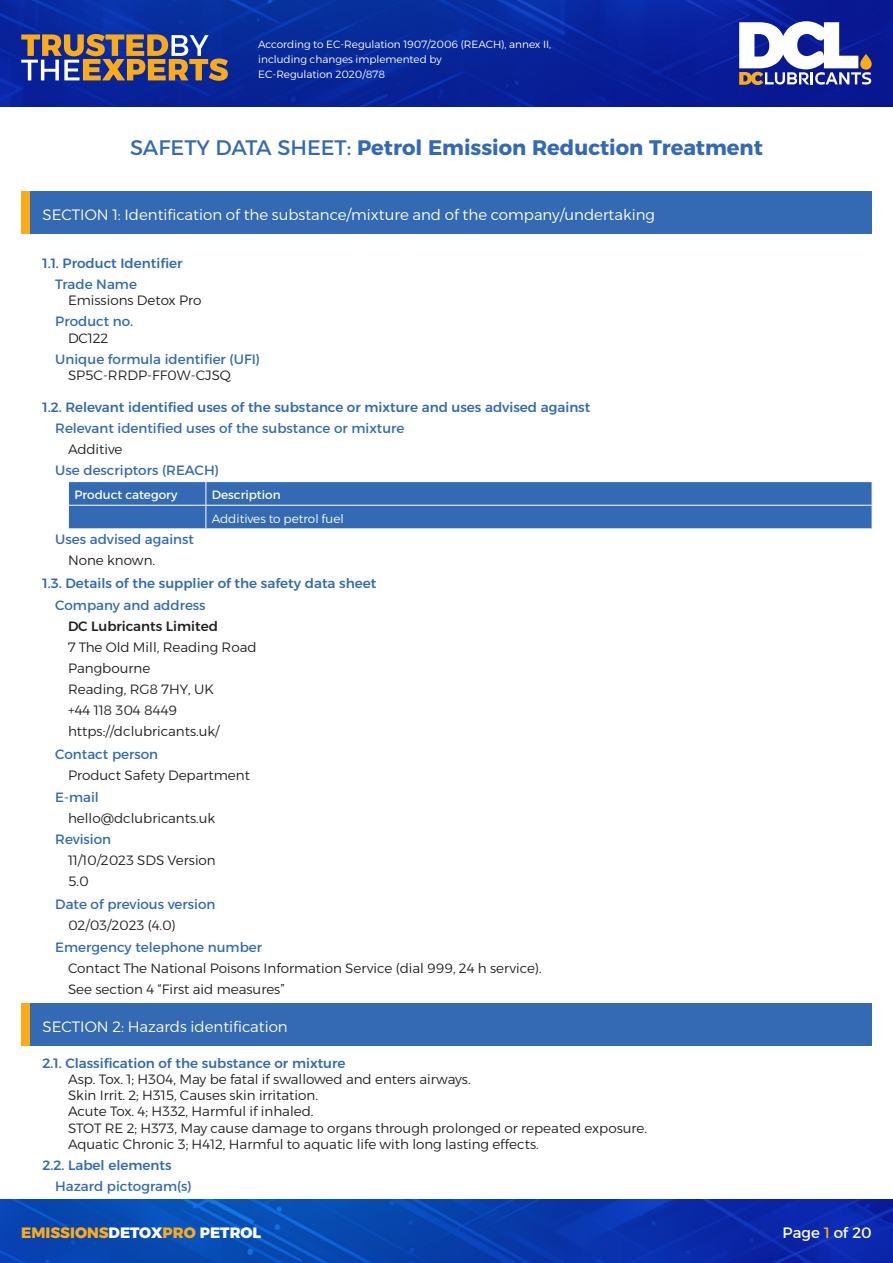
<style>
.page{position:relative;width:893px;height:1263px;background:#fff}
.page>*{position:absolute;margin:0;border:0;box-sizing:border-box;transform-origin:0 0}
.t1{font:700 21px "Alexandria";color:#336ab3}
.t2{font:300 15px "Alexandria";color:#fff}
.t3{font:800 15px "Alexandria";color:#faab19}
.t4{font:15px "Alexandria";color:#fff}
.t5{font:300 13.5px/21px "Alexandria";color:#231f20}
.t6{font:13.5px "Alexandria";color:#336ab3}
.t7{font:500 13.5px "Alexandria";color:#336ab3}
.t8{font:500 13.5px "Alexandria";color:#231f20}
.t9{font:12px "Alexandria";color:#fff}
.t10{font:300 12px "Alexandria";color:#fff}
.t11{font:300 10.5px/15px "Alexandria";color:#fff}
.s1{font-weight:400}
.s2{color:#fff}
.s3{color:#faab19}
</style>
<div class="page">
<img style="left:0;top:0;width:893px;height:106px">
<img style="left:0;top:1199px;width:893px;height:64px">
<svg style="left:739px;top:21px;width:132px;height:64px"></svg>
<svg style="left:21px;top:34px;width:207px;height:47px;background:#7b6c70"></svg>
<div style="left:21px;top:191px;width:9px;height:43px;background:#faab19"></div>
<div style="left:30px;top:191px;width:842px;height:43px;background:#336ab3"></div>
<svg style="left:68px;top:482px;width:805px;height:47px;background:#386eb5"></svg>
<hr style="left:68px;top:528px;width:138px;height:1px;background:#fff">
<hr style="left:206px;top:528px;width:666px;height:1px;background:#fff">
<div style="left:21px;top:1003px;width:9px;height:43px;background:#faab19"></div>
<div style="left:30px;top:1003px;width:842px;height:43px;background:#336ab3"></div>
<p class="t11" style="left:258px;top:37px;width:294px">According to EC-Regulation 1907/2006 (REACH), annex II, including changes implemented by<br>EC-Regulation 2020/878</p>
<h1 class="t1" style="left:130px;top:135px;width:634px"><span class="s1">SAFETY DATA SHEET:</span> Petrol Emission Reduction Treatment</h1>
<p class="t2" style="left:43px;top:206px;width:614px">SECTION 1: Identification of the substance/mixture and of the company/undertaking</p>
<p class="t7" style="left:43px;top:256px;width:142px">1.1. Product Identifier</p>
<p class="t6" style="left:55px;top:277px;width:83px">Trade Name</p>
<p class="t5" style="left:68px;top:290px;width:135px">Emissions Detox Pro</p>
<p class="t6" style="left:55px;top:314px;width:79px">Product no.</p>
<p class="t5" style="left:68px;top:327px;width:42px">DC122</p>
<p class="t6" style="left:55px;top:351px;width:206px">Unique formula identifier (UFI)</p>
<p class="t5" style="left:68px;top:365px;width:165px">SP5C-RRDP-FF0W-CJSQ</p>
<p class="t7" style="left:43px;top:400px;width:549px">1.2. Relevant identified uses of the substance or mixture and uses advised against</p>
<p class="t6" style="left:55px;top:421px;width:351px">Relevant identified uses of the substance or mixture</p>
<p class="t5" style="left:68px;top:439px;width:56px">Additive</p>
<p class="t6" style="left:55px;top:463px;width:165px">Use descriptors (REACH)</p>
<p class="t9" style="left:74px;top:488px;width:105px">Product category</p>
<p class="t9" style="left:212px;top:488px;width:70px">Description</p>
<p class="t10" style="left:212px;top:512px;width:133px">Additives to petrol fuel</p>
<p class="t6" style="left:55px;top:532px;width:140px">Uses advised against</p>
<p class="t5" style="left:68px;top:550px;width:89px">None known.</p>
<p class="t7" style="left:43px;top:575px;width:335px">1.3. Details of the supplier of the safety data sheet</p>
<p class="t6" style="left:55px;top:598px;width:152px">Company and address</p>
<p class="t8" style="left:68px;top:619px;width:151px">DC Lubricants Limited</p>
<p class="t5" style="left:68px;top:637px;width:190px">7 The Old Mill, Reading Road<br>Pangbourne<br>Reading, RG8 7HY, UK<br>+44 118 304 8449 https://dclubricants.uk/</p>
<p class="t6" style="left:55px;top:746px;width:104px">Contact person</p>
<p class="t5" style="left:68px;top:765px;width:183px">Product Safety Department</p>
<p class="t6" style="left:55px;top:790px;width:45px">E-mail</p>
<p class="t5" style="left:68px;top:808px;width:149px">hello@dclubricants.uk</p>
<p class="t6" style="left:55px;top:832px;width:57px">Revision</p>
<p class="t5" style="left:68px;top:850px;width:149px">11/10/2023 SDS Version<br>5.0</p>
<p class="t6" style="left:55px;top:896px;width:162px">Date of previous version</p>
<p class="t5" style="left:68px;top:915px;width:109px">02/03/2023 (4.0)</p>
<p class="t6" style="left:55px;top:940px;width:208px">Emergency telephone number</p>
<p class="t5" style="left:68px;top:958px;width:475px">Contact The National Poisons Information Service (dial 999, 24 h service).<br>See section 4 “First aid measures”</p>
<p class="t2" style="left:43px;top:1018px;width:247px">SECTION 2: Hazards identification</p>
<p class="t7" style="left:43px;top:1055px;width:305px">2.1. Classification of the substance or mixture</p>
<p class="t5" style="left:68px;top:1071px;width:581px;line-height:16.2px">Asp. Tox. 1; H304, May be fatal if swallowed and enters airways.<br>Skin Irrit. 2; H315, Causes skin irritation.<br>Acute Tox. 4; H332, Harmful if inhaled.<br>STOT RE 2; H373, May cause damage to organs through prolonged or repeated exposure.<br>Aquatic Chronic 3; H412, Harmful to aquatic life with long lasting effects.</p>
<p class="t7" style="left:43px;top:1157px;width:131px">2.2. Label elements</p>
<p class="t6" style="left:55px;top:1178px;width:138px">Hazard pictogram(s)</p>
<p class="t3" style="left:21px;top:1224px;width:241px">EMISSIONS<span class="s2">DETOX</span>PRO <span class="s2">PETROL</span></p>
<p class="t4" style="left:783px;top:1224px;width:91px">Page <span class="s3">1</span> of 20</p>
</div>
